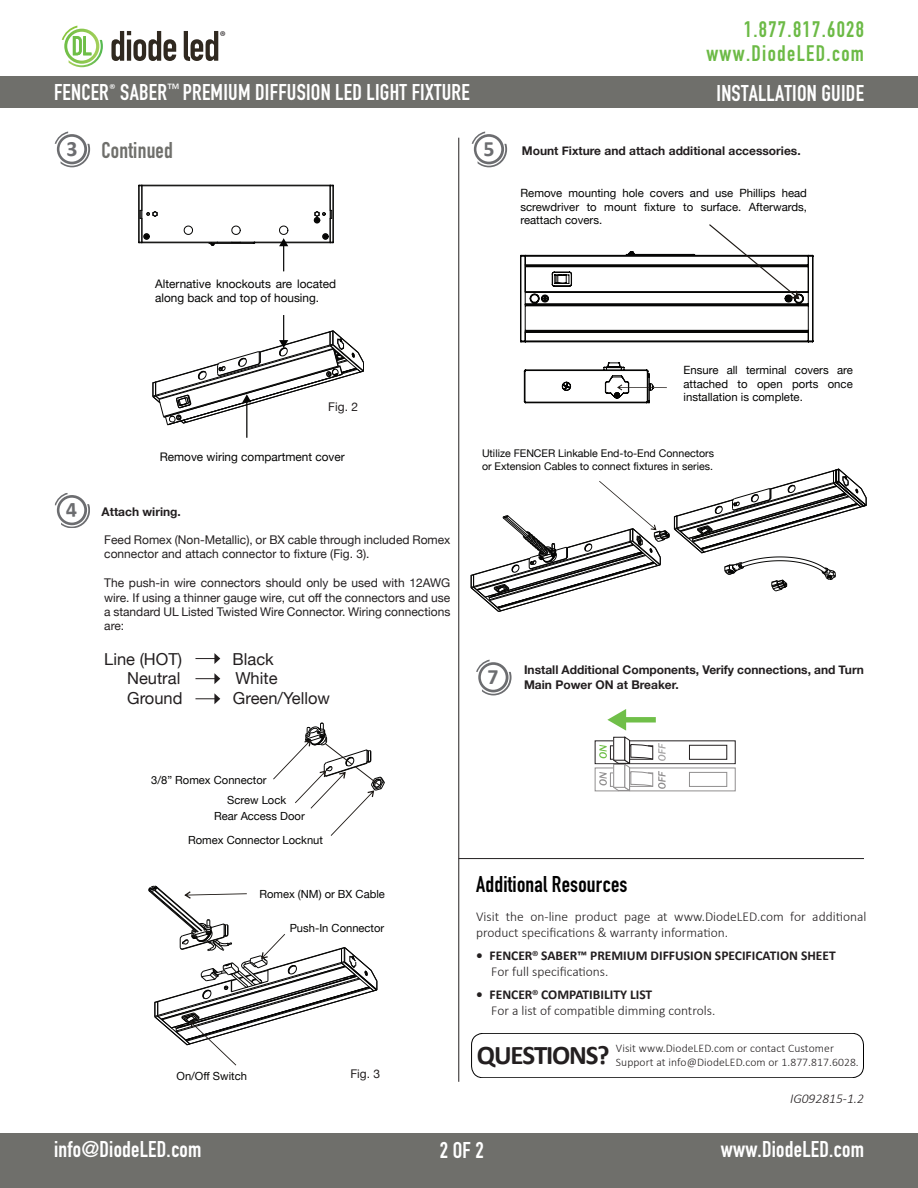
<style>
.page{position:relative;width:918px;height:1188px;background:#fff}
.page>*{position:absolute;margin:0;border:0;box-sizing:border-box;transform-origin:0 0}
.t1{font:700 27px "Calibri";letter-spacing:-.045em;color:#231f20}
.t2{font:22.5px "DIN Engschrift";letter-spacing:.01em;color:#fff}
.t3{font:22.5px "DIN Engschrift";letter-spacing:.01em;color:#000}
.t4{font:22.5px "DIN Engschrift";letter-spacing:.01em;color:#6f6f6b}
.t5{font:22.2px/24px "DIN Engschrift";letter-spacing:.06em;color:#6cba46;text-align:right}
.t6{font:700 21.9px "Calibri";color:#6c6d70}
.t7{font:16.5px "Helvetica Neue";color:#231f20}
.t8{font:14.25px "Myriad Pro";color:#231f20}
.t9{font:300 13.5px/16.2px "Calibri";color:#231f20}
.t10{font:700 13.5px "Calibri";color:#231f20}
.t11{font:italic 300 13.5px "Calibri";color:#231f20}
.t12{font:12px/14.4px "Helvetica Neue";color:#231f20}
.t13{font:700 12px/14.4px "Helvetica Neue";color:#231f20}
.t14{font:11.85px/14.1px "Helvetica Neue";color:#050504}
.t15{font:300 11.55px/14px "Calibri";letter-spacing:.01em;color:#231f20}
.t16{font:11.4px/13.6px "Helvetica Neue";color:#050504;text-align:justify}
.t17{font:11.25px/20px "Helvetica Neue";color:#050504}
.t18{font:10.65px/12.8px "Helvetica Neue";color:#050504}
.s1{font-family:"Calibri";font-weight:700;font-size:21.9px;color:#6c6d70}
</style>
<div class="page">
<div style="left:0;top:76px;width:918px;height:32px;background:#6f6f6b"></div>
<div style="left:0;top:1133px;width:918px;height:55px;background:#6f6f6b"></div>
<svg style="left:111px;top:31px;width:65px;height:30px"></svg>
<svg style="left:184px;top:31px;width:34px;height:30px"></svg>
<svg style="left:62px;top:26px;width:41px;height:41px"></svg>
<svg style="left:472px;top:131px;width:35px;height:36px"></svg>
<hr style="left:212px;top:243px;width:41px;height:1px;background:#050504">
<hr style="left:142px;top:185px;width:188px;height:1px;background:#050504">
<hr style="left:142px;top:186px;width:188px;height:1px;background:#050504">
<hr style="left:142px;top:242px;width:75px;height:1px;background:#050504">
<hr style="left:217px;top:242px;width:38px;height:1px;background:#050504">
<svg style="left:231px;top:225px;width:10px;height:10px"></svg>
<svg style="left:184px;top:225px;width:9px;height:10px"></svg>
<hr style="left:255px;top:242px;width:75px;height:1px;background:#050504">
<svg style="left:138px;top:185px;width:20px;height:58px"></svg>
<svg style="left:314px;top:185px;width:20px;height:58px"></svg>
<svg style="left:209px;top:242px;width:9px;height:4px"></svg>
<svg style="left:279px;top:225px;width:10px;height:46px"></svg>
<hr style="left:246px;top:401px;width:1px;height:37px;background:#050504">
<svg style="left:152px;top:315px;width:212px;height:110px"></svg>
<svg style="left:55px;top:131px;width:35px;height:36px"></svg>
<svg style="left:273px;top:723px;width:112px;height:113px"></svg>
<svg style="left:148px;top:885px;width:230px;height:181px"></svg>
<svg style="left:195px;top:653px;width:25px;height:11px"></svg>
<svg style="left:195px;top:673px;width:25px;height:11px"></svg>
<svg style="left:195px;top:693px;width:25px;height:11px"></svg>
<hr style="left:459px;top:138px;width:1px;height:944px;background:#231f20">
<svg style="left:471px;top:469px;width:396px;height:143px"></svg>
<svg style="left:520px;top:224px;width:294px;height:119px"></svg>
<svg style="left:523px;top:362px;width:144px;height:42px"></svg>
<svg style="left:476px;top:660px;width:36px;height:35px"></svg>
<div style="left:689px;top:745px;width:38px;height:15px;border:1px solid #231f20"></div>
<svg style="left:594px;top:764px;width:142px;height:28px"></svg>
<svg style="left:599px;top:709px;width:67px;height:83px"></svg>
<div style="left:471px;top:1033px;width:393px;height:45px;border:1px solid #000;border-radius:12px"></div>
<hr style="left:459px;top:858px;width:405px;height:1px;background:#231f20">
<svg style="left:54px;top:493px;width:36px;height:35px"></svg>
<p class="t8" style="left:220px;top:27px;width:7px">®</p>
<h2 class="t2" style="left:54px;top:79px;width:417px">FENCER<sup>®</sup> SABER<sup>™</sup> PREMIUM DIFFUSION LED LIGHT FIXTURE</h2>
<p class="t4" style="left:66px;top:137px;width:108px"><span class="s1">3</span> Continued</p>
<h3 class="t6" style="left:483px;top:135px;width:13px">5</h3>
<p class="t14" style="left:155px;top:277px;width:183px">Alternative knockouts are located along back and top of housing.</p>
<h3 class="t5" style="left:706px;top:17px;width:159px">1.877.817.6028 www.DiodeLED.com</h3>
<h2 class="t2" style="left:717px;top:79px;width:149px">INSTALLATION GUIDE</h2>
<p class="t13" style="left:522px;top:144px;width:280px">Mount Fixture and attach additional accessories.</p>
<p class="t16" style="left:520px;top:187px;width:288px">Remove mounting hole covers and use Phillips head screwdriver to mount fixture to surface. Afterwards, reattach covers.</p>
<p class="t12" style="left:328px;top:401px;width:31px">Fig. 2</p>
<p class="t14" style="left:160px;top:451px;width:186px">Remove wiring compartment cover</p>
<p class="t13" style="left:102px;top:504px;width:81px">Attach wiring.</p>
<p class="t12" style="left:104px;top:533px;width:348px">Feed Romex (Non-Metallic), or BX cable through included Romex connector and attach connector to fixture (Fig. 3).</p>
<p class="t12" style="left:104px;top:576px;width:348px;text-align:justify">The push-in wire connectors should only be used with 12AWG wire. If using a thinner gauge wire, cut off the connectors and use a standard UL Listed Twisted Wire Connector. Wiring connections are:</p>
<p class="t7" style="left:104px;top:647px;width:79px">Line (HOT)</p>
<p class="t7" style="left:233px;top:647px;width:43px">Black</p>
<p class="t7" style="left:127px;top:667px;width:55px">Neutral</p>
<p class="t7" style="left:235px;top:667px;width:44px">White</p>
<p class="t7" style="left:127px;top:686px;width:57px">Ground</p>
<p class="t7" style="left:233px;top:686px;width:99px">Green/Yellow</p>
<p class="t16" style="left:684px;top:364px;width:171px">Ensure all terminal covers are attached to open ports once installation is complete.</p>
<p class="t18" style="left:482px;top:447px;width:233px">Utilize FENCER Linkable End-to-End Connectors or Extension Cables to connect fixtures in series.</p>
<h3 class="t6" style="left:487px;top:663px;width:13px">7</h3>
<p class="t13" style="left:524px;top:663px;width:341px">Install Additional Components, Verify connections, and Turn<br>Main Power ON at Breaker.</p>
<p class="t17" style="left:227px;top:771px;width:60px;text-indent:-76px">3/8” Romex Connector<br>Screw Lock</p>
<p class="t17" style="left:188px;top:804px;width:136px;line-height:24.3px;text-indent:26px">Rear Access Door<br>Romex Connector Locknut</p>
<p class="t17" style="left:259px;top:884px;width:127px">Romex (NM) or BX Cable</p>
<p class="t17" style="left:290px;top:919px;width:96px">Push-In Connector</p>
<p class="t17" style="left:176px;top:1067px;width:72px">On/Off Switch</p>
<p class="t12" style="left:350px;top:1067px;width:31px">Fig. 3</p>
<p class="t3" style="left:476px;top:871px;width:153px">Additional Resources</p>
<p class="t9" style="left:476px;top:907px;width:392px">Visit the on-line product page at www.DiodeLED.com for additional product specifications &amp; warranty information.</p>
<p class="t10" style="left:476px;top:947px;width:361px">• FENCER<sup>®</sup> SABER™ PREMIUM DIFFUSION SPECIFICATION SHEET</p>
<p class="t9" style="left:491px;top:963px;width:119px">For full specifications.</p>
<p class="t10" style="left:476px;top:986px;width:178px">• FENCER<sup>®</sup> COMPATIBILITY LIST</p>
<p class="t9" style="left:491px;top:1002px;width:226px">For a list of compatible dimming controls.</p>
<p class="t1" style="left:477px;top:1038px;width:134px">QUESTIONS?</p>
<p class="t15" style="left:616px;top:1041px;width:244px">Visit www.DiodeLED.com or contact Customer<br>Support at info@DiodeLED.com or 1.877.817.6028.</p>
<p class="t11" style="left:790px;top:1090px;width:75px">IG092815-1.2</p>
<h2 class="t2" style="left:54px;top:1136px;width:149px">info@DiodeLED.com</h2>
<h2 class="t2" style="left:721px;top:1136px;width:145px">www.DiodeLED.com</h2>
<h2 class="t2" style="left:440px;top:1137px;width:46px">2 OF 2</h2>
</div>
